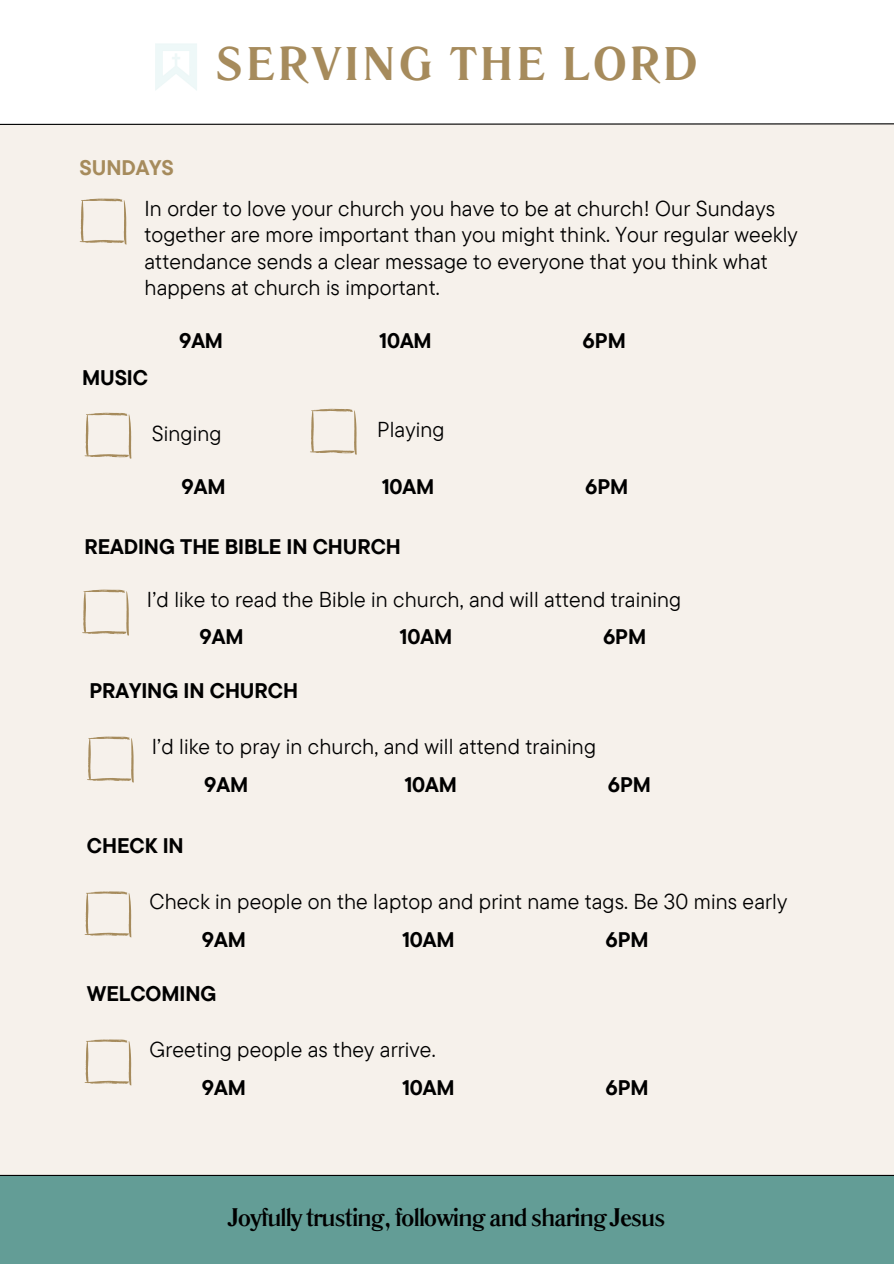
<style>
.page{position:relative;width:894px;height:1264px;background:#fff}
.page>*{position:absolute;margin:0;border:0;box-sizing:border-box;transform-origin:0 0}
.t1{font:700 46.8px "Literaturnaya";letter-spacing:.065em;color:#a68b5c}
.t2{font:700 25.2px "Literaturnaya";letter-spacing:-.05em;color:#000}
.t3{font:21.45px/26.4px "TT Commons Pro";letter-spacing:.005em;color:#000}
.t4{font:700 21px "TT Commons Pro";letter-spacing:-.005em;color:#000}
.t5{font:700 21px "TT Commons Pro";letter-spacing:-.005em;color:#a68b5c}
</style>
<div class="page">
<div style="left:0;top:0;width:893px;height:1263px;background:#f6f1eb"></div>
<div style="left:0;top:0;width:893px;height:124px;background:#fff"></div>
<svg style="left:0;top:123px;width:893px;height:2px;background:#6c6c6b"></svg>
<div style="left:0;top:1176px;width:893px;height:87px;background:#639d96"></div>
<hr style="left:0;top:1174px;width:893px;height:1px;background:#000">
<svg style="left:82px;top:589px;width:47px;height:46px"></svg>
<svg style="left:84px;top:413px;width:47px;height:46px"></svg>
<svg style="left:87px;top:736px;width:47px;height:46px"></svg>
<svg style="left:80px;top:198px;width:46px;height:47px"></svg>
<svg style="left:310px;top:409px;width:47px;height:46px"></svg>
<svg style="left:84px;top:891px;width:47px;height:46px"></svg>
<svg style="left:84px;top:1039px;width:47px;height:46px"></svg>
<p class="t1" style="left:215px;top:37px;width:484px">SERVING THE LORD</p>
<h3 class="t5" style="left:80px;top:154px;width:96px">SUNDAYS</h3>
<p class="t3" style="left:144px;top:194px;width:654px">In order to love your church you have to be at church! Our Sundays together are more important than you might think. Your regular weekly attendance sends a clear message to everyone that you think what happens at church is important.</p>
<p class="t4" style="left:179px;top:327px;width:45px">9AM</p>
<p class="t4" style="left:379px;top:327px;width:54px">10AM</p>
<p class="t4" style="left:582px;top:327px;width:45px">6PM</p>
<h3 class="t4" style="left:82px;top:364px;width:67px">MUSIC</h3>
<p class="t3" style="left:152px;top:419px;width:71px">Singing</p>
<h3 class="t3" style="left:377px;top:415px;width:69px">Playing</h3>
<h3 class="t4" style="left:181px;top:473px;width:45px">9AM</h3>
<h3 class="t4" style="left:381px;top:473px;width:54px">10AM</h3>
<h3 class="t4" style="left:585px;top:473px;width:45px">6PM</h3>
<h3 class="t4" style="left:84px;top:533px;width:318px">READING THE BIBLE IN CHURCH</h3>
<p class="t3" style="left:147px;top:585px;width:535px">I’d like to read the Bible in church, and will attend training</p>
<p class="t4" style="left:199px;top:623px;width:45px">9AM</p>
<p class="t4" style="left:399px;top:623px;width:54px">10AM</p>
<p class="t4" style="left:603px;top:623px;width:45px">6PM</p>
<h3 class="t4" style="left:89px;top:676px;width:210px">PRAYING IN CHURCH</h3>
<p class="t3" style="left:152px;top:732px;width:445px">I’d like to pray in church, and will attend training</p>
<p class="t4" style="left:204px;top:771px;width:45px">9AM</p>
<p class="t4" style="left:404px;top:771px;width:54px">10AM</p>
<p class="t4" style="left:607px;top:771px;width:45px">6PM</p>
<h3 class="t4" style="left:87px;top:831px;width:98px">CHECK IN</h3>
<p class="t3" style="left:149px;top:887px;width:639px">Check in people on the laptop and print name tags. Be 30 mins early</p>
<p class="t4" style="left:202px;top:925px;width:45px">9AM</p>
<p class="t4" style="left:402px;top:925px;width:54px">10AM</p>
<p class="t4" style="left:605px;top:925px;width:45px">6PM</p>
<h3 class="t4" style="left:87px;top:979px;width:131px">WELCOMING</h3>
<h3 class="t3" style="left:149px;top:1035px;width:288px">Greeting people as they arrive.</h3>
<p class="t4" style="left:202px;top:1073px;width:45px">9AM</p>
<p class="t4" style="left:402px;top:1073px;width:54px">10AM</p>
<p class="t4" style="left:605px;top:1073px;width:45px">6PM</p>
<p class="t2" style="left:228px;top:1202px;width:438px">Joyfully trusting, following and sharing Jesus</p>
</div>
